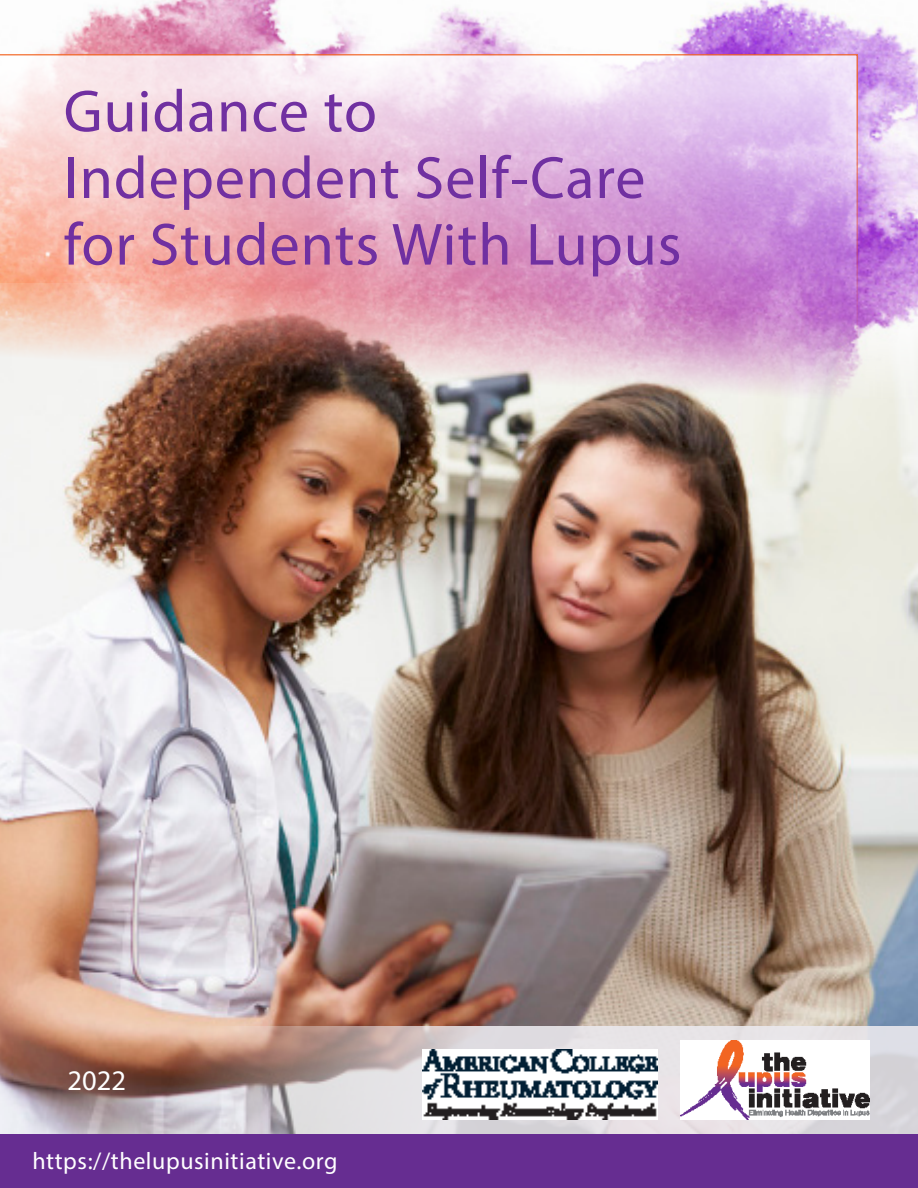
<style>
.page{position:relative;width:918px;height:1188px;background:#fff}
.page>*{position:absolute;margin:0;border:0;box-sizing:border-box;transform-origin:0 0}
.t1{font:60px/66.6px "Myriad Pro";letter-spacing:.015em;color:#7030a1}
.t2{font:28.5px "Myriad Pro";color:#fff}
.Body{font:24px "Myriad Pro";letter-spacing:.025em;color:#fff}
</style>
<div class="page">
<img style="left:36px;top:0;width:882px;height:284px">
<img style="left:0;top:284px;width:918px;height:742px">
<svg style="left:0;top:54px;width:858px;height:297px;background:#e4b4cd"></svg>
<svg style="left:0;top:1026px;width:918px;height:108px;background:#c7b6b4"></svg>
<div style="left:0;top:1134px;width:918px;height:54px;background:#662d91"></div>
<img style="left:422px;top:1049px;width:236px;height:70px">
<p class="t1" style="left:64px;top:77px;width:619px">Guidance to<br>Independent Self-Care for Students With Lupus</p>
<p class="t2" style="left:68px;top:1063px;width:60px">2022</p>
<p class="Body" style="left:32px;top:1146px;width:307px">https://thelupusinitiative.org</p>
</div>
